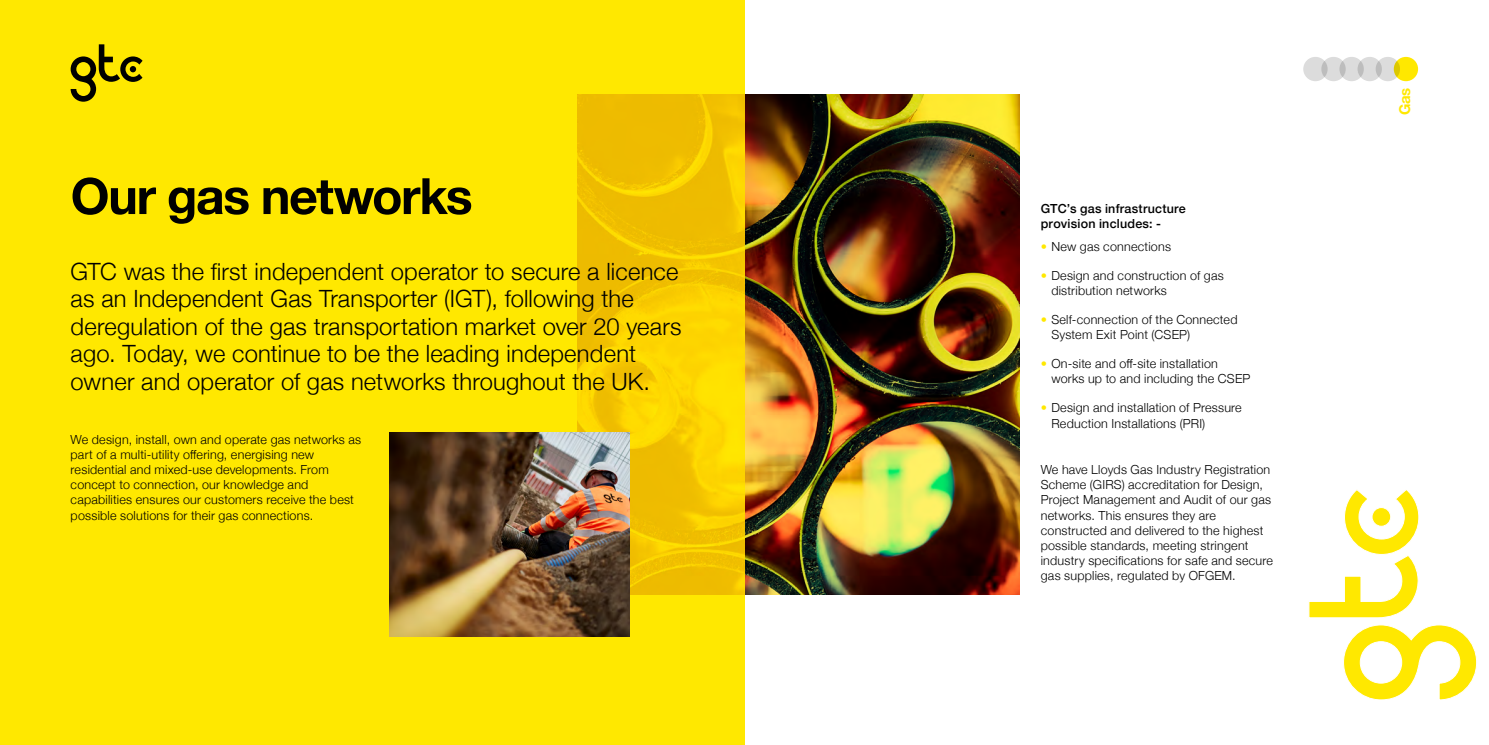
<style>
.page{position:relative;width:1489px;height:745px;background:#fff}
.page>*{position:absolute;margin:0;border:0;box-sizing:border-box;transform-origin:0 0}
.t1{font:700 50px "Helvetica Neue";letter-spacing:-.03em;color:#000}
.t2{font:300 23.75px/27.5px "Helvetica Neue";letter-spacing:.01em;color:#000}
.t3{font:700 15px "Helvetica Neue";color:#ffe800}
.t4{font:300 12.5px/15px "Helvetica Neue";letter-spacing:.015em;color:#000}
.t5{font:500 12.5px/15px "Helvetica Neue";letter-spacing:.02em;color:#000}
.s1{color:#ffe800}
</style>
<div class="page">
<div style="left:0;top:0;width:744px;height:744px;background:#ffe800"></div>
<img style="left:577px;top:94px;width:168px;height:500px">
<img style="left:389px;top:432px;width:240px;height:204px">
<svg style="left:1309px;top:489px;width:167px;height:210px"></svg>
<img style="left:745px;top:94px;width:274px;height:500px">
<svg style="left:71px;top:44px;width:72px;height:58px"></svg>
<div style="left:1303px;top:57px;width:24px;height:24px;background:#dcdcdc;border-radius:50%"></div>
<svg style="left:1321px;top:57px;width:24px;height:24px"></svg>
<svg style="left:1339px;top:57px;width:24px;height:24px"></svg>
<svg style="left:1357px;top:57px;width:24px;height:24px"></svg>
<svg style="left:1375px;top:57px;width:24px;height:24px"></svg>
<svg style="left:1393px;top:57px;width:24px;height:24px"></svg>
<h1 class="t1" style="left:71px;top:157px;width:403px">Our gas networks</h1>
<p class="t2" style="left:71px;top:255px;width:612px">GTC was the first independent operator to secure a licence as an Independent Gas Transporter (IGT), following the deregulation of the gas transportation market over 20 years ago. Today, we continue to be the leading independent owner and operator of gas networks throughout the UK.</p>
<p class="t4" style="left:71px;top:431px;width:292px">We design, install, own and operate gas networks as part of a multi-utility offering, energising new residential and mixed-use developments. From concept to connection, our knowledge and capabilities ensures our customers receive the best possible solutions for their gas connections.</p>
<p class="t5" style="left:1040px;top:200px;width:147px">GTC’s gas infrastructure provision includes: -</p>
<p class="t4" style="left:1040px;top:237px;width:132px"><span class="s1">•</span> New gas connections</p>
<p class="t4" style="left:1051px;top:267px;width:174px;text-indent:-11px"><span class="s1">•</span> Design and construction of gas distribution networks</p>
<p class="t4" style="left:1051px;top:311px;width:188px;text-indent:-11px"><span class="s1">•</span> Self-connection of the Connected<br>System Exit Point (CSEP)</p>
<p class="t4" style="left:1051px;top:355px;width:200px;text-indent:-11px"><span class="s1">•</span> On-site and off-site installation works up to and including the CSEP</p>
<p class="t4" style="left:1051px;top:399px;width:192px;text-indent:-11px"><span class="s1">•</span> Design and installation of Pressure<br>Reduction Installations (PRI)</p>
<p class="t4" style="left:1040px;top:461px;width:234px">We have Lloyds Gas Industry Registration Scheme (GIRS) accreditation for Design, Project Management and Audit of our gas networks. This ensures they are constructed and delivered to the highest possible standards, meeting stringent industry specifications for safe and secure gas supplies, regulated by OFGEM.</p>
<p class="t3" style="left:1392px;top:115px;width:29px;rotate:-90deg">Gas</p>
</div>
